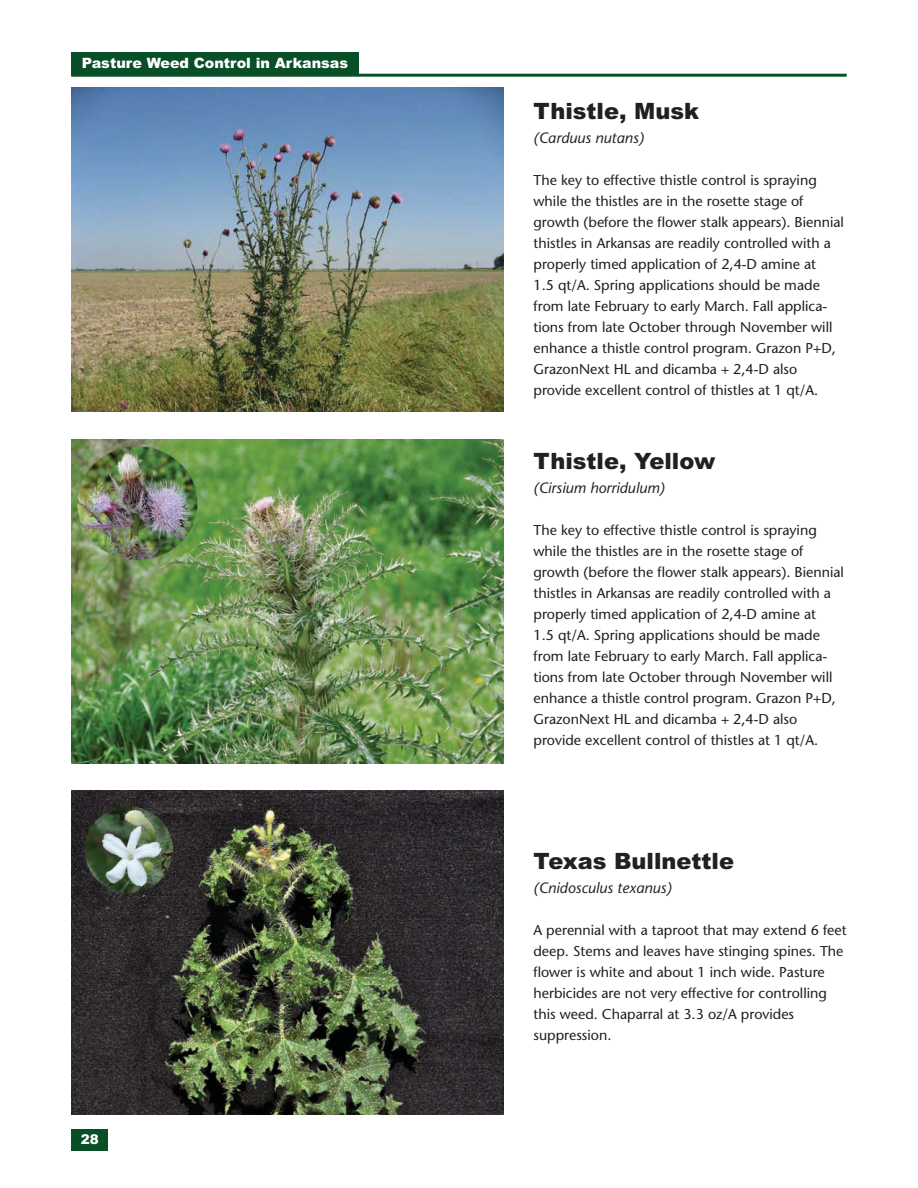
<style>
.page{position:relative;width:918px;height:1188px;background:#fff}
.page>*{position:absolute;margin:0;border:0;box-sizing:border-box;transform-origin:0 0}
.t1{font:900 22.5px "Arial";color:#231f20}
.t2{font:italic 15px "Stone Sans";color:#231f20}
.t3{font:14.25px/21px "Stone Sans";color:#231f20}
.t4{font:900 14.25px "Arial";color:#fff}
.t5{font:900 13.5px "Arial";color:#fff}
</style>
<div class="page">
<hr style="left:71px;top:74px;width:776px;height:3px;background:#084f28">
<div style="left:71px;top:52px;width:288px;height:24px;background:#084f28"></div>
<img style="left:71px;top:88px;width:432px;height:324px">
<img style="left:71px;top:440px;width:432px;height:324px">
<img style="left:71px;top:791px;width:432px;height:324px">
<div style="left:71px;top:1129px;width:37px;height:22px;background:#084f28"></div>
<p class="t4" style="left:82px;top:58px;width:268px">Pasture Weed Control in Arkansas</p>
<p class="t5" style="left:81px;top:1134px;width:20px">28</p>
<p class="t1" style="left:534px;top:103px;width:167px">Thistle, Musk</p>
<p class="t2" style="left:534px;top:132px;width:112px">(Carduus nutans)</p>
<p class="t3" style="left:534px;top:171px;width:312px">The key to effective thistle control is spraying while the thistles are in the rosette stage of growth (before the flower stalk appears). Biennial thistles in Arkansas are readily controlled with a properly timed application of 2,4-D amine at</p>
<p class="t3" style="left:534px;top:276px;width:304px">1.5 qt/A. Spring applications should be made from late February to early March. Fall applica&shy;tions from late October through November will enhance a thistle control program. Grazon P+D, GrazonNext HL and dicamba + 2,4-D also provide excellent control of thistles at 1 qt/A.</p>
<p class="t1" style="left:534px;top:453px;width:183px">Thistle, Yellow</p>
<p class="t2" style="left:534px;top:482px;width:133px">(Cirsium horridulum)</p>
<p class="t3" style="left:534px;top:521px;width:312px">The key to effective thistle control is spraying while the thistles are in the rosette stage of growth (before the flower stalk appears). Biennial thistles in Arkansas are readily controlled with a properly timed application of 2,4-D amine at</p>
<p class="t3" style="left:534px;top:626px;width:304px">1.5 qt/A. Spring applications should be made from late February to early March. Fall applica&shy;tions from late October through November will enhance a thistle control program. Grazon P+D, GrazonNext HL and dicamba + 2,4-D also provide excellent control of thistles at 1 qt/A.</p>
<p class="t1" style="left:534px;top:853px;width:202px">Texas Bullnettle</p>
<p class="t2" style="left:534px;top:882px;width:140px">(Cnidosculus texanus)</p>
<p class="t3" style="left:534px;top:921px;width:315px">A perennial with a taproot that may extend 6 feet deep. Stems and leaves have stinging spines. The flower is white and about 1 inch wide. Pasture herbicides are not very effective for controlling this weed. Chaparral at 3.3 oz/A provides suppression.</p>
</div>
